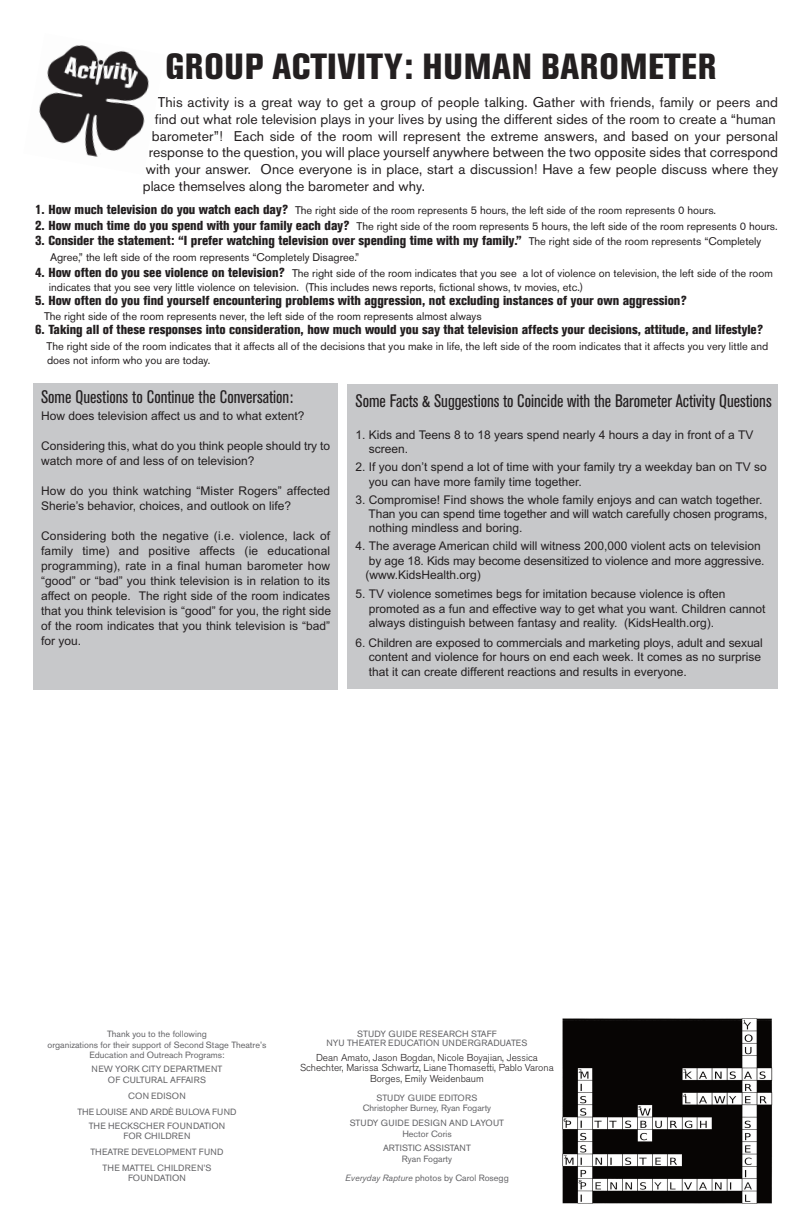
<style>
.page{position:relative;width:792px;height:1224px;background:#fff}
.page>*{position:absolute;margin:0;border:0;box-sizing:border-box;transform-origin:0 0}
.t1{font:800 condensed 36px "Akzidenz Grotesk BE";letter-spacing:.02em;color:#231f20}
.t2{font:condensed 18px "Akzidenz Grotesk BE";color:#231f20}
.t3{font:14px "Akzidenz Grotesk BE";color:#231f20}
.t4{font:800 condensed 13px "Akzidenz Grotesk BE";color:#231f20}
.t5{font:12px/14.4px "Arial";color:#231f20}
.t6{font:11px/14.2px "Akzidenz Grotesk BE";color:#231f20}
.t7{font:300 10px/10.5px "Akzidenz Grotesk BE";color:#231f20;text-align:center}
.t8{font:9px/11px "Akzidenz Grotesk BE";color:#636366;text-align:center}
.t9{font:9px/16px "Akzidenz Grotesk BE";letter-spacing:.02em;color:#636366;text-align:center}
.s1{font-weight:800;font-stretch:condensed;font-size:13px}
.s2{font-weight:400;font-stretch:normal;font-size:11px}
.s3{font-style:italic}
</style>
<div class="page">
<img style="left:562px;top:1018px;width:211px;height:186px">
<img style="left:39px;top:45px;width:110px;height:112px">
<div style="left:33px;top:383px;width:305px;height:307px;background:#c7c8ca"></div>
<div style="left:348px;top:384px;width:430px;height:305px;background:#c7c8ca"></div>
<h1 class="t1" style="left:165px;top:46px;width:553px">GROUP ACTIVITY: HUMAN BAROMETER</h1>
<p class="t3" style="left:158px;top:94px;width:622px">This activity is a great way to get a group of people talking. Gather with friends, family or peers and</p>
<p class="t3" style="left:155px;top:111px;width:623px">find out what role television plays in your lives by using the different sides of the room to create a “human</p>
<p class="t3" style="left:152px;top:127px;width:628px">barometer”! Each side of the room will represent the extreme answers, and based on your personal</p>
<p class="t3" style="left:149px;top:144px;width:631px">response to the question, you will place yourself anywhere between the two opposite sides that correspond</p>
<p class="t3" style="left:146px;top:161px;width:634px">with your answer. Once everyone is in place, start a discussion! Have a few people discuss where they</p>
<p class="t3" style="left:143px;top:178px;width:284px">place themselves along the barometer and why.</p>
<p class="t6" style="left:35px;top:203px;width:683px"><span class="s1">1. How much television do you watch each day?</span> The right side of the room represents 5 hours, the left side of the room represents 0 hours.</p>
<p class="t6" style="left:35px;top:219px;width:744px"><span class="s1">2. How much time do you spend with your family each day?</span> The right side of the room represents 5 hours, the left side of the room represents 0 hours.</p>
<p class="t4" style="left:35px;top:233px;width:728px">3. Consider the statement: “I prefer watching television over spending time with my family.” <span class="s2">The right side of the room represents “Completely</span></p>
<p class="t6" style="left:50px;top:250px;width:311px">Agree,” the left side of the room represents “Completely Disagree.”</p>
<p class="t6" style="left:49px;top:266px;width:726px;text-indent:-14px"><span class="s1">4. How often do you see violence on television?</span> The right side of the room indicates that you see a lot of violence on television, the left side of the room indicates that you see very little violence on television. (This includes news reports, fictional shows, tv movies, etc.)</p>
<p class="t4" style="left:35px;top:293px;width:653px">5. How often do you find yourself encountering problems with aggression, not excluding instances of your own aggression?</p>
<p class="t6" style="left:44px;top:309px;width:439px">The right side of the room represents never, the left side of the room represents almost always</p>
<p class="t4" style="left:35px;top:322px;width:730px">6. Taking all of these responses into consideration, how much would you say that television affects your decisions, attitude, and lifestyle?</p>
<p class="t6" style="left:47px;top:339px;width:723px">The right side of the room indicates that it affects all of the decisions that you make in life, the left side of the room indicates that it affects you very little and does not inform who you are today.</p>
<h2 class="t2" style="left:41px;top:386px;width:253px">Some Questions to Continue the Conversation:</h2>
<p class="t5" style="left:41px;top:410px;width:265px">How does television affect us and to what extent?</p>
<p class="t5" style="left:41px;top:439px;width:291px;line-height:15px">Considering this, what do you think people should try to watch more of and less of on television?</p>
<p class="t5" style="left:41px;top:484px;width:291px;line-height:15px">How do you think watching “Mister Rogers” affected<br>Sherie’s behavior, choices, and outlook on life?</p>
<p class="t5" style="left:41px;top:529px;width:292px;line-height:15px;text-align:justify">Considering both the negative (i.e. violence, lack of family time) and positive affects (ie educational programming), rate in a final human barometer how “good” or “bad” you think television is in relation to its affect on people. The right side of the room indicates that you think television is “good” for you, the right side of the room indicates that you think television is “bad” for you.</p>
<h2 class="t2" style="left:356px;top:390px;width:418px">Some Facts &amp; Suggestions to Coincide with the Barometer Activity Questions</h2>
<p class="t5" style="left:369px;top:429px;width:386px;text-indent:-13px">1. Kids and Teens 8 to 18 years spend nearly 4 hours a day in front of a TV screen.</p>
<p class="t5" style="left:369px;top:461px;width:399px;text-indent:-13px">2. If you don’t spend a lot of time with your family try a weekday ban on TV so you can have more family time together.</p>
<p class="t5" style="left:369px;top:493px;width:400px;text-indent:-13px">3. Compromise! Find shows the whole family enjoys and can watch together.<br>Than you can spend time together and will watch carefully chosen programs, nothing mindless and boring.</p>
<p class="t5" style="left:366px;top:540px;width:400px;text-indent:-10px">4. The average American child will witness 200,000 violent acts on television by age 18. Kids may become desensitized to violence and more aggressive. (www.KidsHealth.org)</p>
<p class="t5" style="left:369px;top:588px;width:398px;text-indent:-13px">5. TV violence sometimes begs for imitation because violence is often promoted as a fun and effective way to get what you want. Children cannot always distinguish between fantasy and reality. (KidsHealth.org).</p>
<p class="t5" style="left:369px;top:637px;width:395px;text-indent:-13px">6. Children are exposed to commercials and marketing ploys, adult and sexual content and violence for hours on end each week. It comes as no surprise that it can create different reactions and results in everyone.</p>
<p class="t8" style="left:48px;top:1028px;width:220px">Thank you to the following<br>organizations for their support of Second Stage Theatre’s<br>Education and Outreach Programs:</p>
<p class="t8" style="left:92px;top:1064px;width:132px">NEW YORK CITY DEPARTMENT<br>OF CULTURAL AFFAIRS</p>
<p class="t9" style="left:77px;top:1088px;width:161px">CON EDISON<br>THE LOUISE AND ARDÈ BULOVA FUND</p>
<p class="t9" style="left:89px;top:1121px;width:138px;line-height:10px">THE HECKSCHER FOUNDATION<br>FOR CHILDREN</p>
<p class="t9" style="left:90px;top:1144px;width:135px">THEATRE DEVELOPMENT FUND<br>THE MATTEL CHILDREN’S</p>
<p class="t9" style="left:128px;top:1170px;width:59px">FOUNDATION</p>
<p class="t9" style="left:326px;top:1029px;width:203px;line-height:9.5px">STUDY GUIDE RESEARCH STAFF<br>NYU THEATER EDUCATION UNDERGRADUATES</p>
<p class="t7" style="left:300px;top:1052px;width:255px">Dean Amato, Jason Bogdan, Nicole Boyajian, Jessica<br>Schechter, Marissa Schwartz, Liane Thomasetti, Pablo Varona<br>Borges, Emily Weidenbaum</p>
<p class="t8" style="left:363px;top:1093px;width:130px;line-height:10px">STUDY GUIDE EDITORS<br>Christopher Burney, Ryan Fogarty</p>
<p class="t8" style="left:350px;top:1118px;width:156px">STUDY GUIDE DESIGN AND LAYOUT<br>Hector Coris</p>
<p class="t8" style="left:383px;top:1143px;width:89px">ARTISTIC ASSISTANT<br>Ryan Fogarty</p>
<p class="t8" style="left:345px;top:1173px;width:165px"><span class="s3">Everyday Rapture</span> photos by Carol Rosegg</p>
</div>
